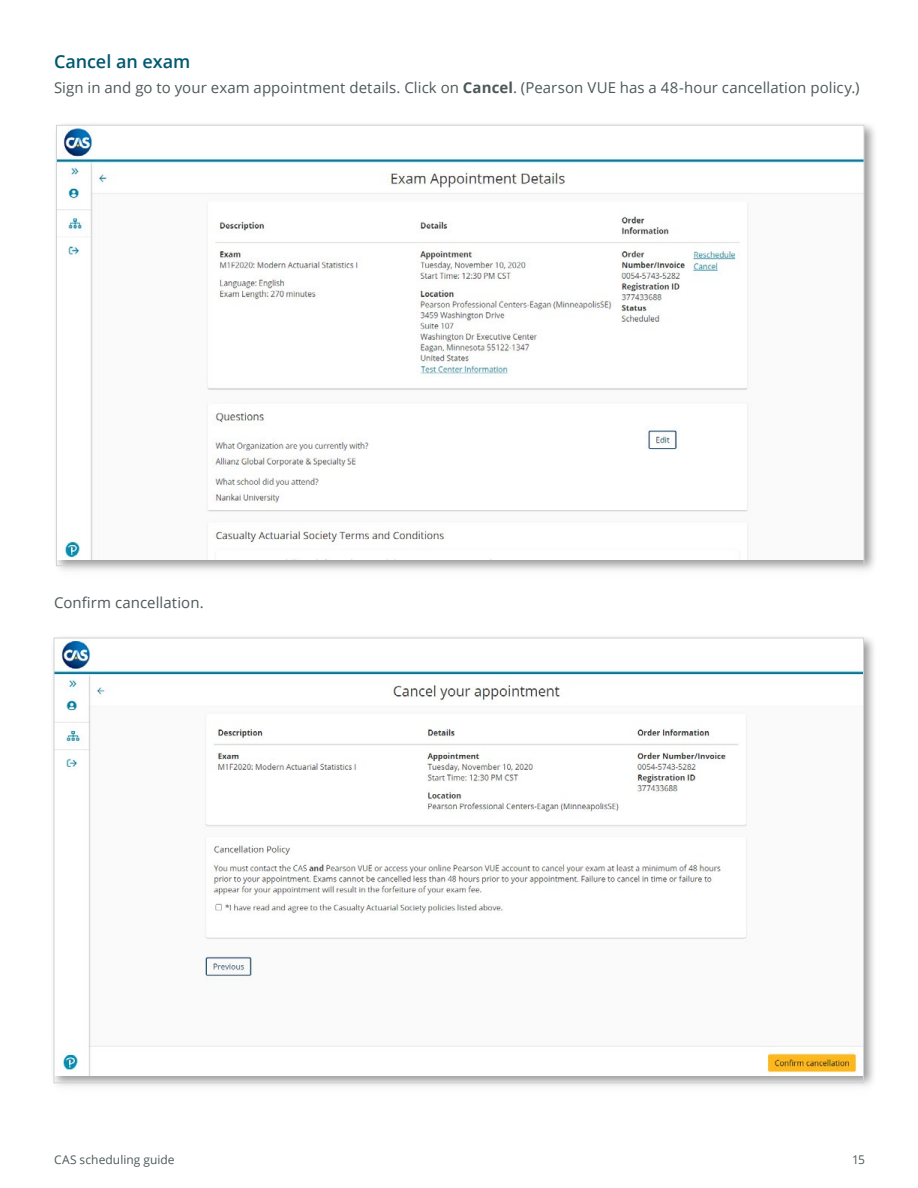
<style>
.page{position:relative;width:918px;height:1188px;background:#fff}
.page>*{position:absolute;margin:0;border:0;box-sizing:border-box;transform-origin:0 0}
.t1{font:600 18px "Open Sans";letter-spacing:-.005em;color:#005870}
.t2{font:15px "Open Sans";letter-spacing:.005em;color:#4e5859}
.t3{font:12px "Open Sans";letter-spacing:.005em;color:#4e5859}
.s1{font-weight:700}
</style>
<div class="page">
<div style="left:52px;top:121px;width:825px;height:458px;background:#000;opacity:.4"></div>
<img style="left:58px;top:127px;width:804px;height:432px">
<div style="left:50px;top:634px;width:827px;height:462px;background:#000;opacity:.4"></div>
<img style="left:56px;top:640px;width:806px;height:435px">
<p class="t1" style="left:54px;top:49px;width:138px">Cancel an exam</p>
<p class="t2" style="left:54px;top:77px;width:807px">Sign in and go to your exam appointment details. Click on <span class="s1">Cancel</span>. (Pearson VUE has a 48-hour cancellation policy.)</p>
<p class="t2" style="left:54px;top:593px;width:151px">Confirm cancellation.</p>
<p class="t3" style="left:54px;top:1151px;width:122px">CAS scheduling guide</p>
<p class="t3" style="left:852px;top:1151px;width:15px">15</p>
</div>
